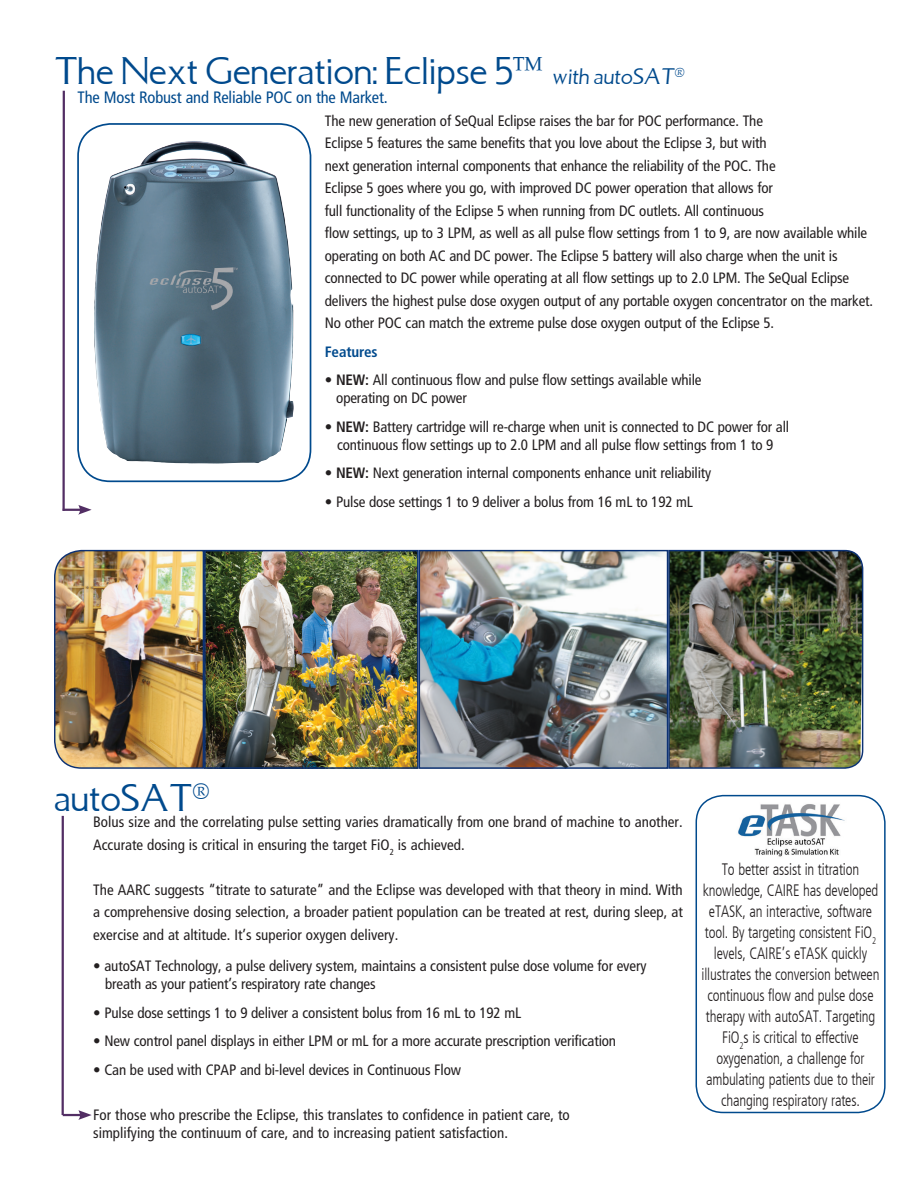
<style>
.page{position:relative;width:918px;height:1188px;background:#fff}
.page>*{position:absolute;margin:0;border:0;box-sizing:border-box;transform-origin:0 0}
.t1{font:36px "Basilea";color:#004a8d}
.t2{font:300 condensed 16.5px/21px "Frutiger LT";letter-spacing:-.01em;color:#231f20;text-align:center;scale:.89 1}
.t3{font:condensed 16.5px "Frutiger";letter-spacing:-.01em;color:#004a8d}
.t4{font:condensed 15px/22.5px "Frutiger";letter-spacing:-.01em;color:#231f20}
.t5{font:700 condensed 15px "Frutiger";letter-spacing:-.01em;color:#004a8d}
.s1{font-size:21px}
.s2{font-weight:700}
</style>
<div class="page">
<hr style="left:62px;top:91px;width:3px;height:420px;background:#522e64">
<svg style="left:63px;top:1110px;width:29px;height:10px"></svg>
<hr style="left:62px;top:816px;width:2px;height:299px;background:#522e64">
<img style="left:738px;top:804px;width:107px;height:53px">
<div style="left:696px;top:795px;width:190px;height:318px;border:2px solid #004a8d;border-radius:27px"></div>
<img style="left:421px;top:552px;width:245px;height:215px">
<img style="left:205px;top:549px;width:214px;height:220px">
<img style="left:668px;top:549px;width:196px;height:220px">
<img style="left:54px;top:549px;width:151px;height:220px">
<div style="left:419px;top:550px;width:249px;height:219px;border:1px solid #0d3274"></div>
<img style="left:94px;top:141px;width:200px;height:323px">
<div style="left:77px;top:123px;width:234px;height:359px;border:2px solid #004a8d;border-radius:32px"></div>
<svg style="left:64px;top:505px;width:28px;height:10px"></svg>
<h1 class="t1" style="left:54px;top:51px;width:633px">The Next Generation: Eclipse 5™ <span class="s1">with autoSAT</span><sup>®</sup></h1>
<p class="t3" style="left:78px;top:88px;width:312px">The Most Robust and Reliable POC on the Market.</p>
<p class="t4" style="left:325px;top:109px;width:550px">The new generation of SeQual Eclipse raises the bar for POC performance. The<br>Eclipse 5 features the same benefits that you love about the Eclipse 3, but with<br>next generation internal components that enhance the reliability of the POC. The<br>Eclipse 5 goes where you go, with improved DC power operation that allows for<br>full functionality of the Eclipse 5 when running from DC outlets. All continuous<br>flow settings, up to 3 LPM, as well as all pulse flow settings from 1 to 9, are now available while operating on both AC and DC power. The Eclipse 5 battery will also charge when the unit is connected to DC power while operating at all flow settings up to 2.0 LPM. The SeQual Eclipse delivers the highest pulse dose oxygen output of any portable oxygen concentrator on the market.<br>No other POC can match the extreme pulse dose oxygen output of the Eclipse 5.</p>
<p class="t5" style="left:325px;top:342px;width:54px">Features</p>
<p class="t4" style="left:336px;top:371px;width:367px;line-height:18px;text-indent:-11px">• <span class="s2">NEW:</span> All continuous flow and pulse flow settings available while operating on DC power</p>
<p class="t4" style="left:325px;top:418px;width:466px;line-height:18px;text-align:center">• <span class="s2">NEW:</span> Battery cartridge will re-charge when unit is connected to DC power for all continuous flow settings up to 2.0 LPM and all pulse flow settings from 1 to 9</p>
<p class="t4" style="left:325px;top:462px;width:388px">• <span class="s2">NEW:</span> Next generation internal components enhance unit reliability</p>
<p class="t4" style="left:325px;top:490px;width:370px">• Pulse dose settings 1 to 9 deliver a bolus from 16 mL to 192 mL</p>
<h1 class="t1" style="left:54px;top:777px;width:157px">autoSAT<sup>®</sup></h1>
<p class="t4" style="left:93px;top:811px;width:591px">Bolus size and the correlating pulse setting varies dramatically from one brand of machine to another.<br>Accurate dosing is critical in ensuring the target FiO<sub>2</sub> is achieved.</p>
<p class="t4" style="left:93px;top:878px;width:591px;text-align:justify">The AARC suggests “titrate to saturate” and the Eclipse was developed with that theory in mind. With a comprehensive dosing selection, a broader patient population can be treated at rest, during sleep, at exercise and at altitude. It’s superior oxygen delivery.</p>
<p class="t4" style="left:105px;top:957px;width:543px;line-height:18px;text-indent:-12px">• autoSAT Technology, a pulse delivery system, maintains a consistent pulse dose volume for every breath as your patient’s respiratory rate changes</p>
<p class="t4" style="left:93px;top:1001px;width:429px">• Pulse dose settings 1 to 9 deliver a consistent bolus from 16 mL to 192 mL</p>
<p class="t4" style="left:93px;top:1030px;width:525px">• New control panel displays in either LPM or mL for a more accurate prescription verification</p>
<p class="t4" style="left:93px;top:1058px;width:369px">• Can be used with CPAP and bi-level devices in Continuous Flow</p>
<p class="t4" style="left:93px;top:1106px;width:478px;line-height:18px">For those who prescribe the Eclipse, this translates to confidence in patient care, to simplifying the continuum of care, and to increasing patient satisfaction.</p>
<p class="t2" style="left:702px;top:859px;width:201px">To better assist in titration knowledge, CAIRE has developed eTASK, an interactive, software tool. By targeting consistent FiO<sub>2 </sub>levels, CAIRE’s eTASK quickly illustrates the conversion between continuous flow and pulse dose therapy with autoSAT. Targeting<br>FiO<sub>2</sub>s is critical to effective oxygenation, a challenge for ambulating patients due to their changing respiratory rates.</p>
</div>
